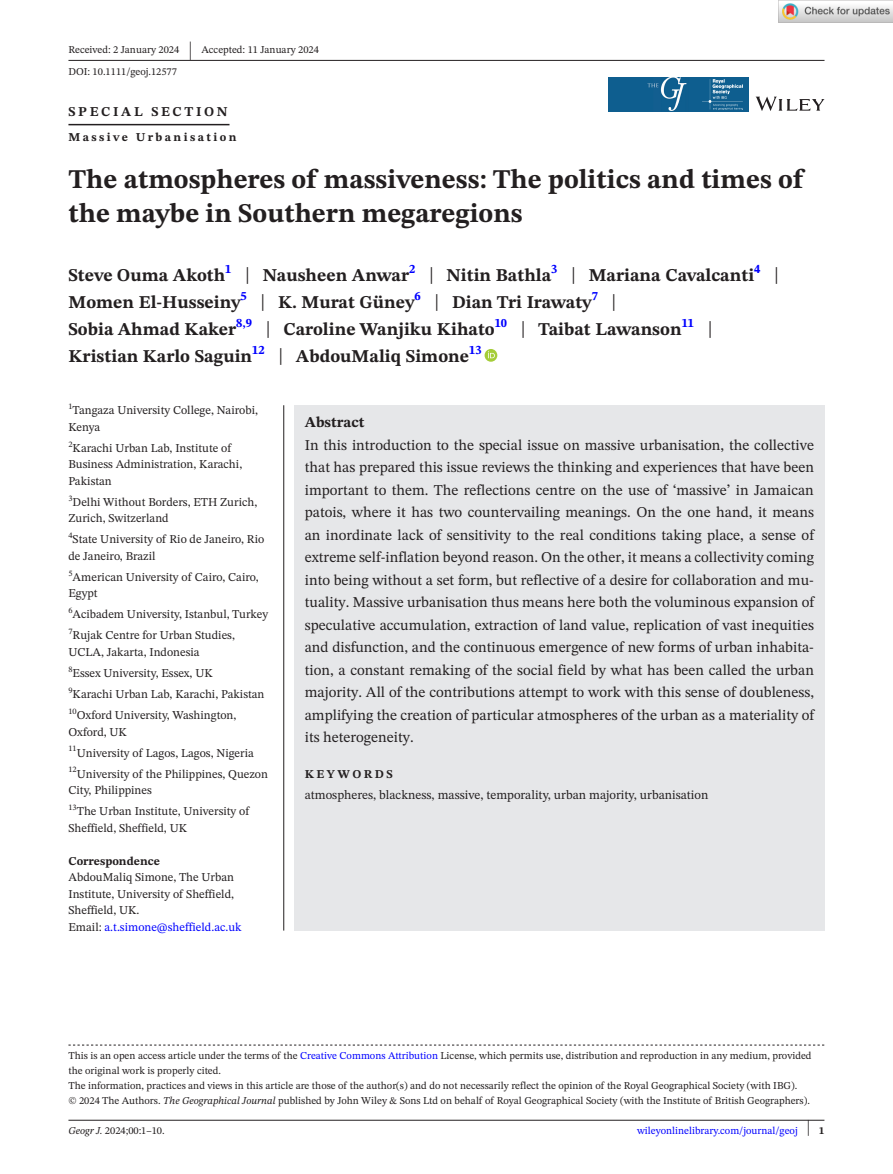
<style>
.page{position:relative;width:893px;height:1174px;background:#fff}
.page>*{position:absolute;margin:0;border:0;box-sizing:border-box;transform-origin:0 0}
.t1{font:700 27px/34.5px "STIX Two Text";color:#231f20}
.t2{font:25.65px "STIX Two Text";color:#231f20;scale:.49 1}
.t3{font:700 18px/27px "STIX Two Text";color:#231f20}
.t4{font:15px/22.5px "STIX Two Text";color:#231f20;text-align:justify}
.t5{font:700 15px "STIX Two Text";color:#231f20}
.t6{font:700 13.5px "STIX Two Text";letter-spacing:.2em;color:#231f20}
.t7{font:12.75px "STIX Two Text";color:#231f20}
.t8{font:12px/16.5px "STIX Two Text";color:#231f20}
.t9{font:700 12px "STIX Two Text";letter-spacing:.2em;color:#231f20}
.t10{font:700 12px "STIX Two Text";color:#231f20}
.t11{font:10.5px/15px "STIX Two Text";color:#231f20}
.t12{font:10.5px "STIX Two Text";color:#00f}
.t13{font:8.4px "STIX Two Text";color:#231f20}
.s1{font-weight:400;font-size:23.4px}
.s2{color:#00f}
.s3{font-style:italic}
.s4{font-size:22.2px;color:#231f20}
.s5{font-weight:700;color:#231f20}
</style>
<div class="page">
<hr style="left:68px;top:1119px;width:756px;height:1px;background:#231f20">
<svg style="left:756px;top:97px;width:68px;height:14px"></svg>
<img style="left:608px;top:77px;width:140px;height:34px">
<img style="left:702px;top:80px;width:40px;height:29px">
<hr style="left:68px;top:60px;width:756px;height:1px;background:#231f20">
<hr style="left:68px;top:124px;width:161px;height:1px;background:#231f20">
<svg style="left:485px;top:349px;width:12px;height:13px"></svg>
<svg style="left:488px;top:351px;width:7px;height:7px"></svg>
<svg style="left:68px;top:1044px;width:756px;height:1px"></svg>
<hr style="left:283px;top:405px;width:1px;height:525px;background:#231f20">
<div style="left:294px;top:405px;width:530px;height:405px;background:#e6e7e9"></div>
<div style="left:294px;top:809px;width:530px;height:121px;background:#e6e7e9"></div>
<img style="left:779px;top:0;width:114px;height:23px">
<p class="t11" style="left:68px;top:42px;width:112px">Received: 2 January 2024</p>
<h2 class="t2" style="left:189px;top:32px;width:8px">|</h2>
<p class="t11" style="left:202px;top:42px;width:119px">Accepted: 11 January 2024</p>
<p class="t11" style="left:68px;top:64px;width:110px">DOI: 10.1111/geoj.12577</p>
<p class="t6" style="left:68px;top:101px;width:161px">SPECIAL SECTION</p>
<p class="t9" style="left:68px;top:129px;width:170px">Massive Urbanisation</p>
<h1 class="t1" style="left:68px;top:162px;width:736px">The atmospheres of massiveness: The politics and times of the maybe in Southern megaregions</h1>
<p class="t3" style="left:68px;top:262px;width:712px">Steve Ouma Akoth<sup>1</sup> <span class="s1">|</span> Nausheen Anwar<sup>2</sup> <span class="s1">|</span> Nitin Bathla<sup>3</sup> <span class="s1">|</span> Mariana Cavalcanti<sup>4</sup> <span class="s1">| </span>Momen El-Husseiny<sup>5</sup> <span class="s1">|</span> K. Murat Güney<sup>6</sup> <span class="s1">|</span> Dian Tri Irawaty<sup>7</sup> <span class="s1">|<br></span>Sobia Ahmad Kaker<sup>8,9</sup> <span class="s1">|</span> Caroline Wanjiku Kihato<sup>10</sup> <span class="s1">|</span> Taibat Lawanson<sup>11</sup> <span class="s1">| </span>Kristian Karlo Saguin<sup>12</sup> <span class="s1">|</span> AbdouMaliq Simone<sup>13</sup></p>
<p class="t8" style="left:68px;top:402px;width:191px"><sup>1</sup>Tangaza University College, Nairobi,<br>Kenya</p>
<p class="t8" style="left:68px;top:439px;width:175px"><sup>2</sup>Karachi Urban Lab, Institute of<br>Business Administration, Karachi,<br>Pakistan</p>
<p class="t8" style="left:68px;top:493px;width:190px"><sup>3</sup>Delhi Without Borders, ETH Zurich,<br>Zurich, Switzerland</p>
<p class="t8" style="left:68px;top:531px;width:197px"><sup>4</sup>State University of Rio de Janeiro, Rio de Janeiro, Brazil</p>
<p class="t8" style="left:68px;top:568px;width:192px"><sup>5</sup>American University of Cairo, Cairo,<br>Egypt</p>
<p class="t8" style="left:68px;top:604px;width:201px;line-height:21px"><sup>6</sup>Acibadem University, Istanbul, Turkey<br><sup>7</sup>Rujak Centre for Urban Studies,</p>
<p class="t8" style="left:68px;top:641px;width:198px;line-height:21px">UCLA, Jakarta, Indonesia<br><sup>8</sup>Essex University, Essex, UK<br><sup>9</sup>Karachi Urban Lab, Karachi, Pakistan<br><sup>10</sup>Oxford University, Washington,</p>
<p class="t8" style="left:68px;top:721px;width:201px;line-height:21px">Oxford, UK<br><sup>11</sup>University of Lagos, Lagos, Nigeria<br><sup>12</sup>University of the Philippines, Quezon</p>
<p class="t8" style="left:68px;top:781px;width:85px">City, Philippines</p>
<p class="t13" style="left:68px;top:801px;width:10px">13</p>
<p class="t8" style="left:68px;top:802px;width:182px;text-indent:8px">The Urban Institute, University of<br>Sheffield, Sheffield, UK</p>
<p class="t10" style="left:68px;top:852px;width:93px">Correspondence</p>
<p class="t8" style="left:68px;top:868px;width:175px">AbdouMaliq Simone, The Urban<br>Institute, University of Sheffield,<br>Sheffield, UK.<br>Email: <span class="s2">a.t.simone@sheffield.ac.uk</span></p>
<p class="t5" style="left:305px;top:411px;width:61px">Abstract</p>
<p class="t4" style="left:305px;top:433px;width:511px">In this introduction to the special issue on massive urbanisation, the collective that has prepared this issue reviews the thinking and experiences that have been important to them. The reflections centre on the use of ‘massive’ in Jamaican patois, where it has two countervailing meanings. On the one hand, it means an inordinate lack of sensitivity to the real conditions taking place, a sense of extreme self-inflation beyond reason. On the other, it means a collectivity coming into being without a set form, but reflective of a desire for collaboration and mu&shy;tuality. Massive urbanisation thus means here both the voluminous expansion of speculative accumulation, extraction of land value, replication of vast inequities and disfunction, and the continuous emergence of new forms of urban inhabita&shy;tion, a constant remaking of the social field by what has been called the urban majority. All of the contributions attempt to work with this sense of doubleness, amplifying the creation of particular atmospheres of the urban as a materiality of its heterogeneity.</p>
<p class="t9" style="left:305px;top:765px;width:90px">KEYWORDS</p>
<p class="t7" style="left:305px;top:786px;width:405px">atmospheres, blackness, massive, temporality, urban majority, urbanisation</p>
<p class="t11" style="left:68px;top:1048px;width:745px">This is an open access article under the terms of the <span class="s2">Creative Commons Attribution</span> License, which permits use, distribution and reproduction in any medium, provided the original work is properly cited.<br>The information, practices and views in this article are those of the author(s) and do not necessarily reflect the opinion of the Royal Geographical Society (with IBG).<br>© 2024 The Authors. <span class="s3">The Geographical Journal</span> published by John Wiley &amp; Sons Ltd on behalf of Royal Geographical Society (with the Institute of British Geographers).</p>
<p class="t11" style="left:68px;top:1123px;width:98px"><span class="s3">Geogr J.</span> 2024;00:1–10.</p>
<p class="t12" style="left:637px;top:1123px;width:189px">wileyonlinelibrary.com/journal/geoj <span class="s4">|</span> <span class="s5">1</span></p>
</div>
